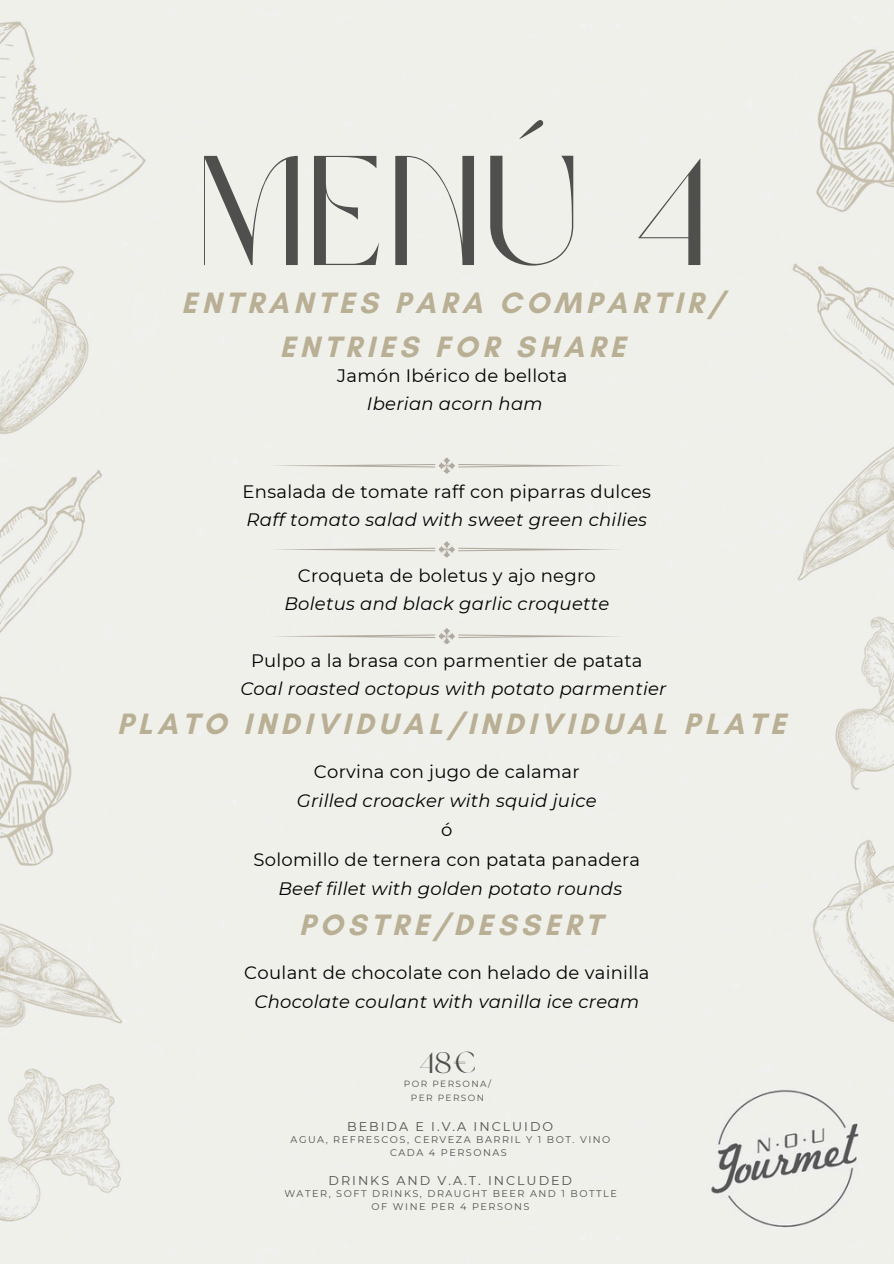
<style>
.page{position:relative;width:894px;height:1264px;background:#fff}
.page>*{position:absolute;margin:0;border:0;box-sizing:border-box;transform-origin:0 0}
.t1{font:154.5px "Brown Sugar";color:#4f4f4d}
.t2{font:700 30px/43.8px "Glacial Indifference";letter-spacing:.155em;color:#b9af94;text-align:center}
.t3{font:30px "Brown Sugar";color:#4f4f4d}
.t4{font:18px/28.2px "Montserrat";letter-spacing:.015em;color:#000;text-align:center}
.t5{font:italic 18px "Montserrat";letter-spacing:.015em;color:#000}
.t6{font:12.75px "Montserrat";letter-spacing:.155em;color:#4f4f4d}
.t7{font:9.75px/12.3px "Montserrat";letter-spacing:.155em;color:#4f4f4d;text-align:center}
.t8{font:9px "Montserrat";letter-spacing:.155em;color:#4f4f4d}
.s1{font-style:italic}
</style>
<div class="page">
<div style="left:0;top:0;width:893px;height:1263px;background:#f0f0eb"></div>
<svg style="left:269px;top:457px;width:354px;height:16px;background:#e9e8e3"></svg>
<svg style="left:269px;top:541px;width:354px;height:16px;background:#e9e8e3"></svg>
<svg style="left:269px;top:628px;width:354px;height:16px;background:#e9e8e3"></svg>
<h2 class="t1" style="left:198px;top:149px;width:508px">MENÚ 4</h2>
<h2 class="t2" style="left:181px;top:281px;width:543px">ENTRANTES PARA COMPARTIR/<br>ENTRIES FOR SHARE</h2>
<h2 class="t4" style="left:337px;top:361px;width:232px">Jamón Ibérico de bellota<br><span class="s1">Iberian acorn ham</span></h2>
<h2 class="t4" style="left:242px;top:477px;width:410px">Ensalada de tomate raff con piparras dulces</h2>
<p class="t5" style="left:246px;top:508px;width:402px">Raff tomato salad with sweet green chilies</p>
<p class="t4" style="left:298px;top:561px;width:299px">Croqueta de boletus y ajo negro</p>
<h1 class="t5" style="left:284px;top:593px;width:326px">Boletus and black garlic croquette</h1>
<h2 class="t4" style="left:251px;top:646px;width:393px">Pulpo a la brasa con parmentier de patata</h2>
<h2 class="t5" style="left:240px;top:677px;width:427px">Coal roasted octopus with potato parmentier</h2>
<h2 class="t2" style="left:117px;top:701px;width:669px">PLATO INDIVIDUAL/INDIVIDUAL PLATE</h2>
<h2 class="t4" style="left:314px;top:757px;width:267px">Corvina con jugo de calamar</h2>
<h2 class="t5" style="left:297px;top:789px;width:301px">Grilled croacker with squid juice</h2>
<h2 class="t4" style="left:441px;top:815px;width:13px">ó</h2>
<h2 class="t4" style="left:253px;top:845px;width:388px">Solomillo de ternera con patata panadera</h2>
<h2 class="t5" style="left:278px;top:877px;width:345px">Beef fillet with golden potato rounds</h2>
<h2 class="t2" style="left:299px;top:902px;width:304px">POSTRE/DESSERT</h2>
<h2 class="t4" style="left:244px;top:958px;width:406px">Coulant de chocolate con helado de vainilla</h2>
<h2 class="t5" style="left:254px;top:990px;width:386px">Chocolate coulant with vanilla ice cream</h2>
<p class="t3" style="left:419px;top:1050px;width:58px">48€</p>
<p class="t8" style="left:404px;top:1078px;width:88px">POR PERSONA/</p>
<p class="t8" style="left:411px;top:1091px;width:75px">PER PERSON</p>
<h2 class="t6" style="left:347px;top:1118px;width:207px">BEBIDA E I.V.A INCLUIDO</h2>
<p class="t7" style="left:290px;top:1133px;width:321px">AGUA, REFRESCOS, CERVEZA BARRIL Y 1 BOT. VINO<br>CADA 4 PERSONAS</p>
<p class="t6" style="left:328px;top:1172px;width:245px">DRINKS AND V.A.T. INCLUDED</p>
<p class="t7" style="left:284px;top:1187px;width:334px">WATER, SOFT DRINKS, DRAUGHT BEER AND 1 BOTTLE<br>OF WINE PER 4 PERSONS</p>
</div>
